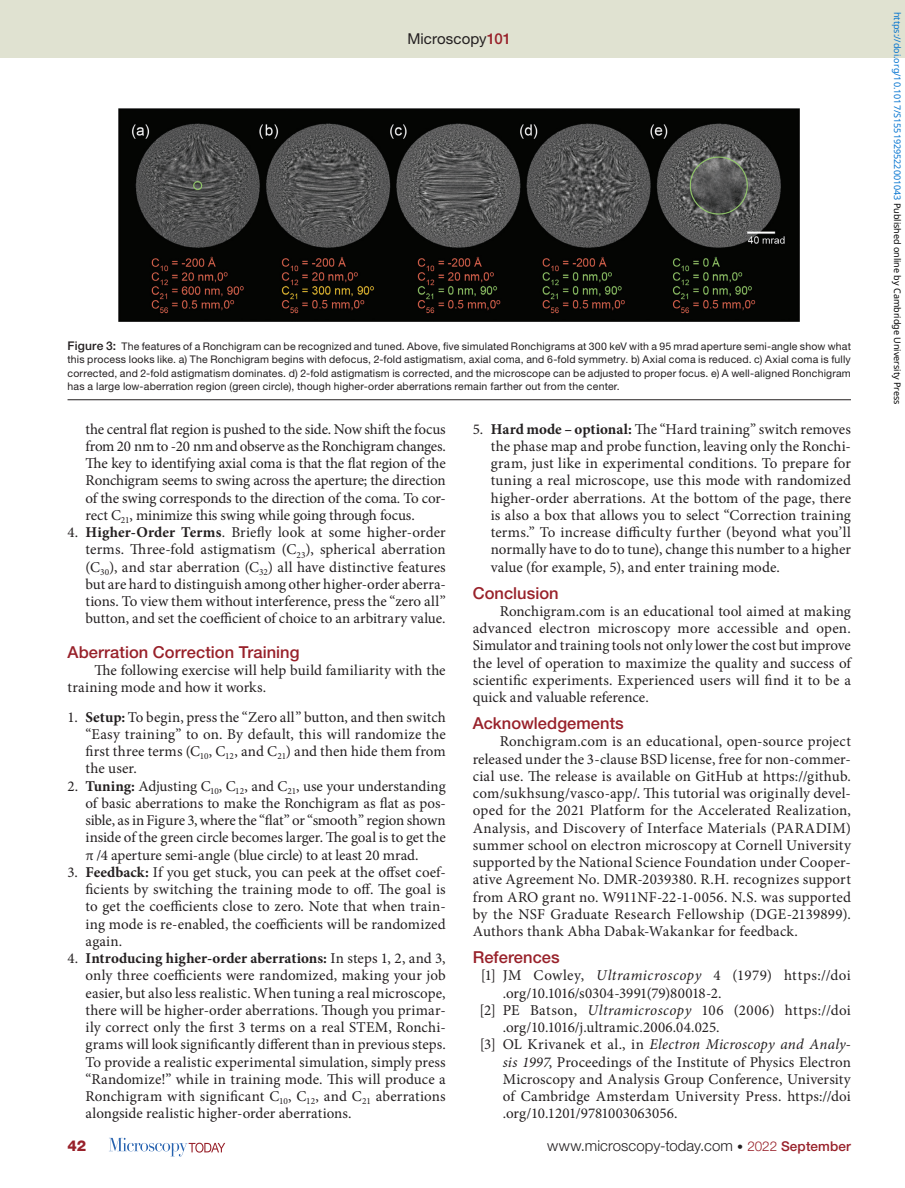
<style>
.page{position:relative;width:905px;height:1188px;background:#fff}
.page>*{position:absolute;margin:0;border:0;box-sizing:border-box;transform-origin:0 0}
.t1{font:500 16.5px "Helvetica Neue LT Std";letter-spacing:.005em;color:#98212a}
.t2{font:15px/17.2px "Minion Pro";letter-spacing:.005em;color:#231f20;text-align:justify}
.t3{font:15px "Minion Pro";letter-spacing:.03em;color:#231f20}
.t4{font:italic 15px "Minion Pro";letter-spacing:.015em;color:#231f20}
.t5{font:300 15px "Helvetica Neue LT Std";letter-spacing:.005em;color:#231f20}
.t6{font:15px "Helvetica Neue LT Std";letter-spacing:.005em;color:#231f20}
.t7{font:800 15px "Helvetica Neue LT Std";color:#98212a}
.t8{font:10.5px/13.5px "Helvetica Neue LT Std";letter-spacing:.02em;color:#231f20;text-align:justify}
.t9{font:9px "Noto Sans";color:#0172cf}
.s1{font-weight:500;color:#98212a}
.s2{font-weight:500;font-size:12px}
.s3{font-weight:700}
.s4{font-style:italic}
.s5{font-style:normal}
.s6{font-size:12px}
.s7{font-size:13.5px;color:#98212a}
.s8{font-weight:500;font-size:13.5px;color:#98212a}
.s9{color:#000}
</style>
<div class="page">
<div style="left:0;top:0;width:904px;height:58px;background:#e0e2d1"></div>
<svg style="left:109px;top:1138px;width:116px;height:18px"></svg>
<hr style="left:68px;top:399px;width:782px;height:1px;background:#231f20">
<img style="left:119px;top:108px;width:680px;height:213px">
<p class="t6" style="left:407px;top:30px;width:105px">Microscopy<span class="s1">101</span></p>
<p class="t8" style="left:68px;top:339px;width:785px"><span class="s2">Figure 3:</span> The features of a Ronchigram can be recognized and tuned. Above, five simulated Ronchigrams at 300 keV with a 95 mrad aperture semi-angle show what this process looks like. a) The Ronchigram begins with defocus, 2-fold astigmatism, axial coma, and 6-fold symmetry. b) Axial coma is reduced. c) Axial coma is fully corrected, and 2-fold astigmatism dominates. d) 2-fold astigmatism is corrected, and the microscope can be adjusted to proper focus. e) A well-aligned Ronchigram has a large low-aberration region (green circle), though higher-order aberrations remain farther out from the center.</p>
<p class="t2" style="left:86px;top:420px;width:362px">the central flat region is pushed to the side. Now shift the focus from 20 nm to -20 nm and observe as the Ronchigram changes.<br>The key to identifying axial coma is that the flat region of the Ronchigram seems to swing across the aperture; the direction of the swing corresponds to the direction of the coma. To cor&shy;rect C<sub>21</sub>, minimize this swing while going through focus.</p>
<p class="t2" style="left:85px;top:524px;width:362px;text-indent:-18px">4. <span class="s3">Higher-Order Terms</span>. Briefly look at some higher-order terms. Three-fold astigmatism (C<sub>23</sub>), spherical aberration (C<sub>30</sub>), and star aberration (C<sub>32</sub>) all have distinctive features but are hard to distinguish among other higher-order aberra&shy;tions. To view them without interference, press the “zero all” button, and set the coefficient of choice to an arbitrary value.</p>
<p class="t1" style="left:68px;top:642px;width:233px">Aberration Correction Training</p>
<p class="t2" style="left:68px;top:662px;width:379px;text-indent:27px">The following exercise will help build familiarity with the training mode and how it works.</p>
<p class="t2" style="left:86px;top:708px;width:362px;text-indent:-18px">1. <span class="s3">Setup:</span> To begin, press the “Zero all” button, and then switch “Easy training” to on. By default, this will randomize the first three terms (C<sub>10</sub>, C<sub>12</sub>, and C<sub>21</sub>) and then hide them from the user.</p>
<p class="t2" style="left:85px;top:777px;width:362px;text-indent:-18px">2. <span class="s3">Tuning:</span> Adjusting C<sub>10</sub>, C<sub>12</sub>, and C<sub>21</sub>, use your understanding of basic aberrations to make the Ronchigram as flat as pos&shy;sible, as in Figure 3, where the “flat” or “smooth” region shown inside of the green circle becomes larger. The goal is to get the π /4 aperture semi-angle (blue circle) to at least 20 mrad.</p>
<p class="t2" style="left:85px;top:863px;width:362px;text-indent:-18px">3. <span class="s3">Feedback:</span> If you get stuck, you can peek at the offset coef&shy;ficients by switching the training mode to off. The goal is to get the coefficients close to zero. Note that when train&shy;ing mode is re-enabled, the coefficients will be randomized again.</p>
<p class="t2" style="left:85px;top:950px;width:362px;text-indent:-18px">4. <span class="s3">Introducing higher-order aberrations:</span> In steps 1, 2, and 3, only three coefficients were randomized, making your job easier, but also less realistic. When tuning a real microscope, there will be higher-order aberrations. Though you primar&shy;ily correct only the first 3 terms on a real STEM, Ronchi&shy;grams will look significantly different than in previous steps.<br>To provide a realistic experimental simulation, simply press “Randomize!” while in training mode. This will produce a Ronchigram with significant C<sub>10</sub>, C<sub>12</sub>, and C<sub>21</sub> aberrations alongside realistic higher-order aberrations.</p>
<p class="t2" style="left:491px;top:420px;width:362px;text-indent:-18px">5. <span class="s3">Hard mode – optional:</span> The “Hard training” switch removes the phase map and probe function, leaving only the Ronchi&shy;gram, just like in experimental conditions. To prepare for tuning a real microscope, use this mode with randomized higher-order aberrations. At the bottom of the page, there is also a box that allows you to select “Correction training terms.” To increase difficulty further (beyond what you’ll normally have to do to tune), change this number to a higher value (for example, 5), and enter training mode.</p>
<p class="t1" style="left:472px;top:583px;width:87px">Conclusion</p>
<p class="t2" style="left:472px;top:602px;width:380px;text-indent:27px">Ronchigram.com is an educational tool aimed at making advanced electron microscopy more accessible and open.<br>Simulator and training tools not only lower the cost but improve the level of operation to maximize the quality and success of scientific experiments. Experienced users will find it to be a quick and valuable reference.</p>
<p class="t1" style="left:472px;top:713px;width:153px">Acknowledgements</p>
<p class="t2" style="left:472px;top:733px;width:380px;text-indent:27px">Ronchigram.com is an educational, open-source project released under the 3-clause BSD license, free for non-commer&shy;cial use. The release is available on GitHub at https://github. com/sukhsung/vasco-app/. This tutorial was originally devel&shy;oped for the 2021 Platform for the Accelerated Realization, Analysis, and Discovery of Interface Materials (PARADIM) summer school on electron microscopy at Cornell University supported by the National Science Foundation under Cooper&shy;ative Agreement No. DMR-2039380. R.H. recognizes support from ARO grant no. W911NF-22-1-0056. N.S. was supported by the NSF Graduate Research Fellowship (DGE-2139899).<br>Authors thank Abha Dabak-Wakankar for feedback.</p>
<p class="t1" style="left:472px;top:947px;width:89px">References</p>
<p class="t3" style="left:481px;top:965px;width:371px">[1] JM Cowley, <span class="s4">Ultramicroscopy</span> 4 (1979) https://doi</p>
<p class="t2" style="left:502px;top:984px;width:220px">.org/10.1016/s0304-3991(79)80018-2.</p>
<p class="t3" style="left:479px;top:1000px;width:373px">[2] PE Batson, <span class="s4">Ultramicroscopy</span> 106 (2006) https://doi</p>
<p class="t2" style="left:502px;top:1019px;width:218px">.org/10.1016/j.ultramic.2006.04.025.</p>
<p class="t4" style="left:480px;top:1034px;width:372px"><span class="s5">[3] OL Krivanek et al., in</span> Electron Microscopy and Analy-</p>
<p class="t2" style="left:502px;top:1053px;width:350px"><span class="s4">sis 1997</span>, Proceedings of the Institute of Physics Electron</p>
<p class="t2" style="left:502px;top:1070px;width:349px">Microscopy and Analysis Group Conference, University</p>
<p class="t2" style="left:502px;top:1088px;width:350px">of Cambridge Amsterdam University Press. https://doi</p>
<p class="t2" style="left:502px;top:1105px;width:176px">.org/10.1201/9781003063056.</p>
<p class="t7" style="left:68px;top:1137px;width:20px">42</p>
<p class="t5" style="left:547px;top:1137px;width:305px">www.microscopy-today.com <span class="s6">•</span> <span class="s7">2022</span> <span class="s8">September</span></p>
<p class="t9" style="left:903px;top:12px;width:394px;rotate:90deg">https://doi.org/10.1017/S1551929522001043 <span class="s9">Published online by Cambridge University Press</span></p>
</div>
